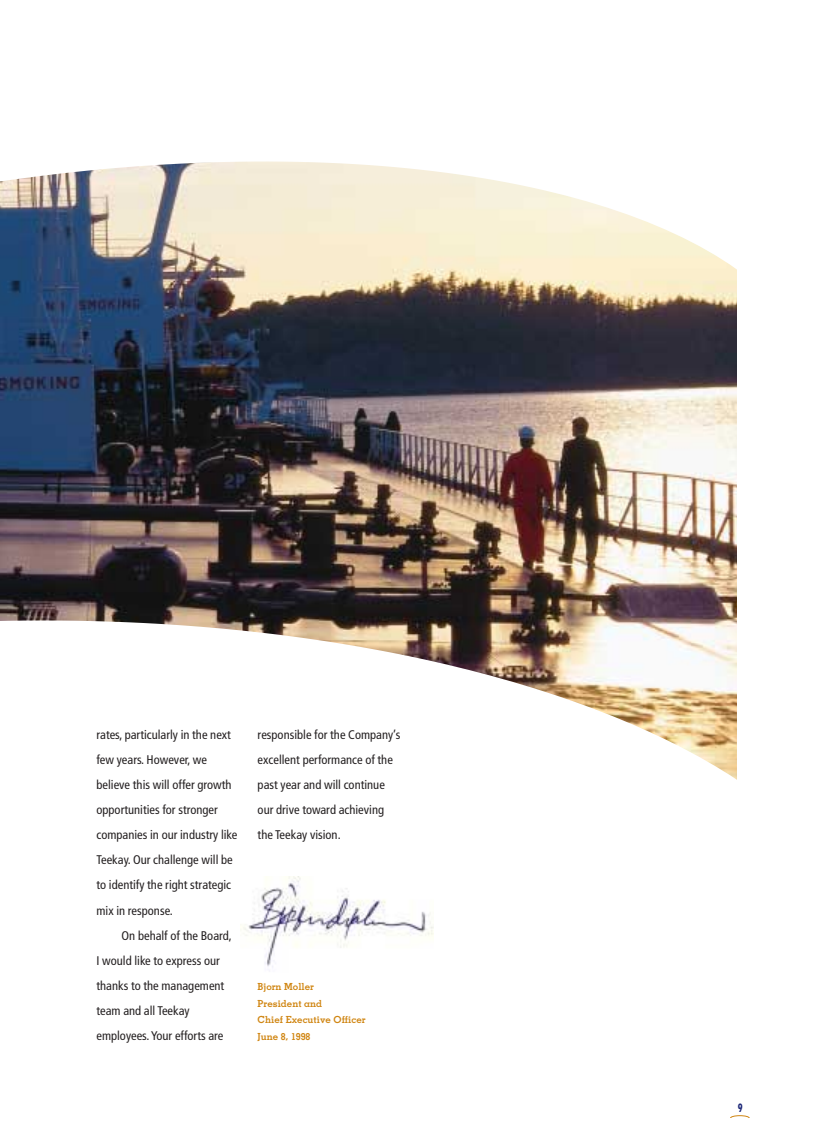
<style>
.page{position:relative;width:821px;height:1147px;background:#fff}
.page>*{position:absolute;margin:0;border:0;box-sizing:border-box;transform-origin:0 0}
.t1{font:condensed 12.6px/25px "Frutiger";color:#231f20}
.t2{font:700 condensed 11.1px "Futura";color:#1b2677;scale:.9 1}
.t3{font:700 9.75px/16.8px "Memphis";color:#d08613}
</style>
<div class="page">
<img style="left:0;top:162px;width:737px;height:618px">
<div style="left:730px;top:1115px;width:19px;height:6px;border:1px solid #d08613;border-radius:50%"></div>
<div style="left:725px;top:1118px;width:30px;height:29px;background:#fff"></div>
<img style="left:241px;top:877px;width:192px;height:91px">
<p class="t1" style="left:96px;top:723px;width:142px">rates, particularly in the next few years. However, we believe this will offer growth opportunities for stronger companies in our industry like<br>Teekay. Our challenge will be to identify the right strategic mix in response.</p>
<p class="t1" style="left:96px;top:924px;width:137px;text-indent:25px">On behalf of the Board,<br>I would like to express our thanks to the management team and all Teekay employees. Your efforts are</p>
<p class="t1" style="left:258px;top:723px;width:144px">responsible for the Company’s excellent performance of the past year and will continue our drive toward achieving the Teekay vision.</p>
<p class="t3" style="left:258px;top:979px;width:109px">Bjorn Moller<br>President and<br>Chief Executive Officer<br>June 8, 1998</p>
<p class="t2" style="left:738px;top:1103px;width:7px">9</p>
</div>
